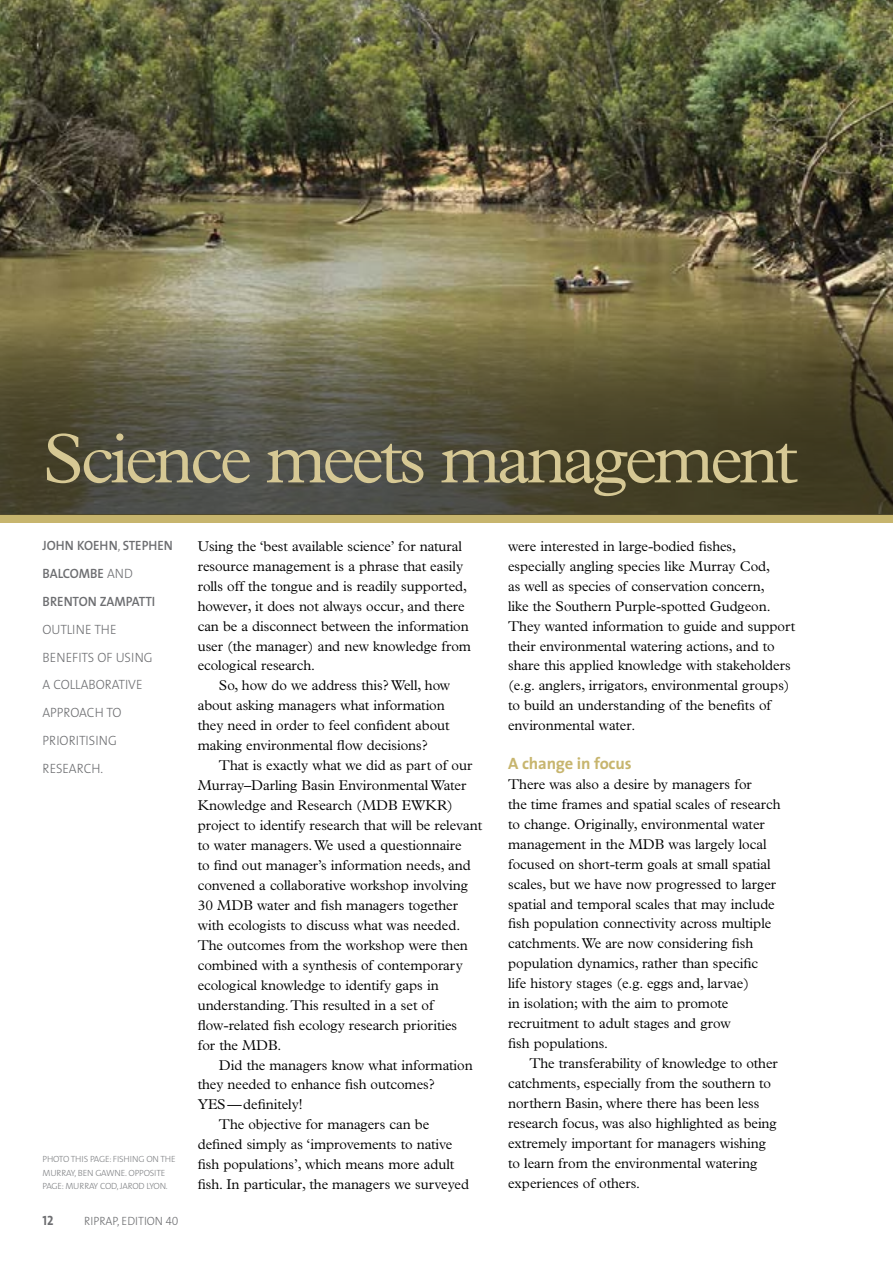
<style>
.page{position:relative;width:893px;height:1263px;background:#fff}
.page>*{position:absolute;margin:0;border:0;box-sizing:border-box;transform-origin:0 0}
.t1{font:300 70.5px "Plantin";letter-spacing:-.05em;color:#d6c894}
.t2{font:700 16.5px "The Sans";letter-spacing:-.01em;color:#c7b56e}
.t3{font:300 14.25px/20px "Plantin";letter-spacing:-.005em;color:#000}
.t4{font:300 13.5px/27.9px "The Sans";color:#6d6e71;scale:.95 1}
.t5{font:600 13.5px/27.9px "The Sans";letter-spacing:.005em;color:#6d6e71;scale:.95 1}
.t6{font:13.5px "The Sans Bold Caps";color:#6d6e71;scale:.95 1}
.t7{font:300 12px "The Sans";color:#6d6e71;scale:.95 1}
.t8{font:300 9px/13.5px "The Sans";letter-spacing:-.02em;color:#808285}
.s1{font-weight:300}
.s2{font-family:"The Sans Light Caps";font-weight:400}
</style>
<div class="page">
<img style="left:0;top:0;width:893px;height:319px">
<div style="left:0;top:514px;width:893px;height:9px;background:#c7b56e"></div>
<svg style="left:0;top:319px;width:893px;height:195px"></svg>
<h1 class="t1" style="left:43px;top:418px;width:756px">Science meets management</h1>
<p class="t5" style="left:43px;top:531px;width:139px">JOHN KOEHN<span class="s1">,</span> ST EPHEN<br>BALCOMB E <span class="s1">AND<br></span>BRENTON ZAMPATT</p>
<p class="t5" style="left:152px;top:587px;width:5px">I</p>
<p class="t4" style="left:43px;top:615px;width:117px">OUTLINE THE<br>BENEFITS OF USING<br>A COLLABORATIVE<br>APPROAC H TO<br>PRIORITISING<br>RESEARCH.</p>
<p class="t8" style="left:43px;top:1152px;width:135px">PHOTO THIS PAGE: FISHING ON THE<br>MURRAY, B EN GAWNE. OPPOSITE<br>PAGE: MURRAY COD, JAROD LYON.</p>
<p class="t6" style="left:43px;top:1209px;width:13px">12</p>
<p class="t7" style="left:84px;top:1211px;width:101px">RIPRAP, E DITION <span class="s2">40</span></p>
<p class="t3" style="left:198px;top:536px;width:275px">Using the ‘best available science’ for natural resource management is a phrase that easily rolls off the tongue and is readily supported, however, it does not always occur, and there can be a disconnect between the information user (the manager) and new knowledge from ecological research.</p>
<p class="t3" style="left:198px;top:676px;width:254px;text-indent:21px">So, how do we address this? Well, how about asking managers what information they need in order to feel confident about making environmental flow decisions?</p>
<p class="t3" style="left:198px;top:755px;width:286px;text-indent:21px">That is exactly what we did as part of our Murray–Darling Basin Environmental Water Knowledge and Research (MDB EWKR) project to identify research that will be relevant to water managers. We used a questionnaire<br>to find out manager’s information needs, and convened a collaborative workshop involving 30 MDB water and fish managers together with ecologists to discuss what was needed.<br>The outcomes from the workshop were then combined with a synthesis of contemporary ecological knowledge to identify gaps in understanding. This resulted in a set of flow-related fish ecology research priorities<br>for the MDB.</p>
<p class="t3" style="left:219px;top:1055px;width:255px">Did the managers know what information</p>
<p class="t3" style="left:198px;top:1075px;width:239px">they needed to enhance fish outcomes?</p>
<p class="t3" style="left:198px;top:1095px;width:106px">YES—definitely!</p>
<p class="t3" style="left:219px;top:1115px;width:212px">The objective for managers can be</p>
<p class="t3" style="left:198px;top:1135px;width:256px">defined simply as ‘improvements to native</p>
<p class="t3" style="left:198px;top:1154px;width:258px">fish populations’, which means more adult</p>
<p class="t3" style="left:198px;top:1174px;width:273px">fish. In particular, the managers we surveyed</p>
<p class="t3" style="left:508px;top:536px;width:289px">were interested in large-bodied fishes, especially angling species like Murray Cod,<br>as well as species of conservation concern,<br>like the Southern Purple-spotted Gudgeon.<br>They wanted information to guide and support their environmental watering actions, and to share this applied knowledge with stakeholders (e.g. anglers, irrigators, environmental groups) to build an understanding of the benefits of environmental water.</p>
<p class="t2" style="left:508px;top:749px;width:125px">A change in focus</p>
<p class="t3" style="left:508px;top:774px;width:274px">There was also a desire by managers for<br>the time frames and spatial scales of research to change. Originally, environmental water management in the MDB was largely local focused on short-term goals at small spatial scales, but we have now progressed to larger spatial and temporal scales that may include fish population connectivity across multiple catchments. We are now considering fish population dynamics, rather than specific<br>life history stages (e.g. eggs and, larvae)<br>in isolation; with the aim to promote recruitment to adult stages and grow<br>fish populations.</p>
<p class="t3" style="left:508px;top:1053px;width:271px;text-indent:21px">The transferability of knowledge to other catchments, especially from the southern to northern Basin, where there has been less research focus, was also highlighted as being extremely important for managers wishing to learn from the environmental watering experiences of others.</p>
</div>
